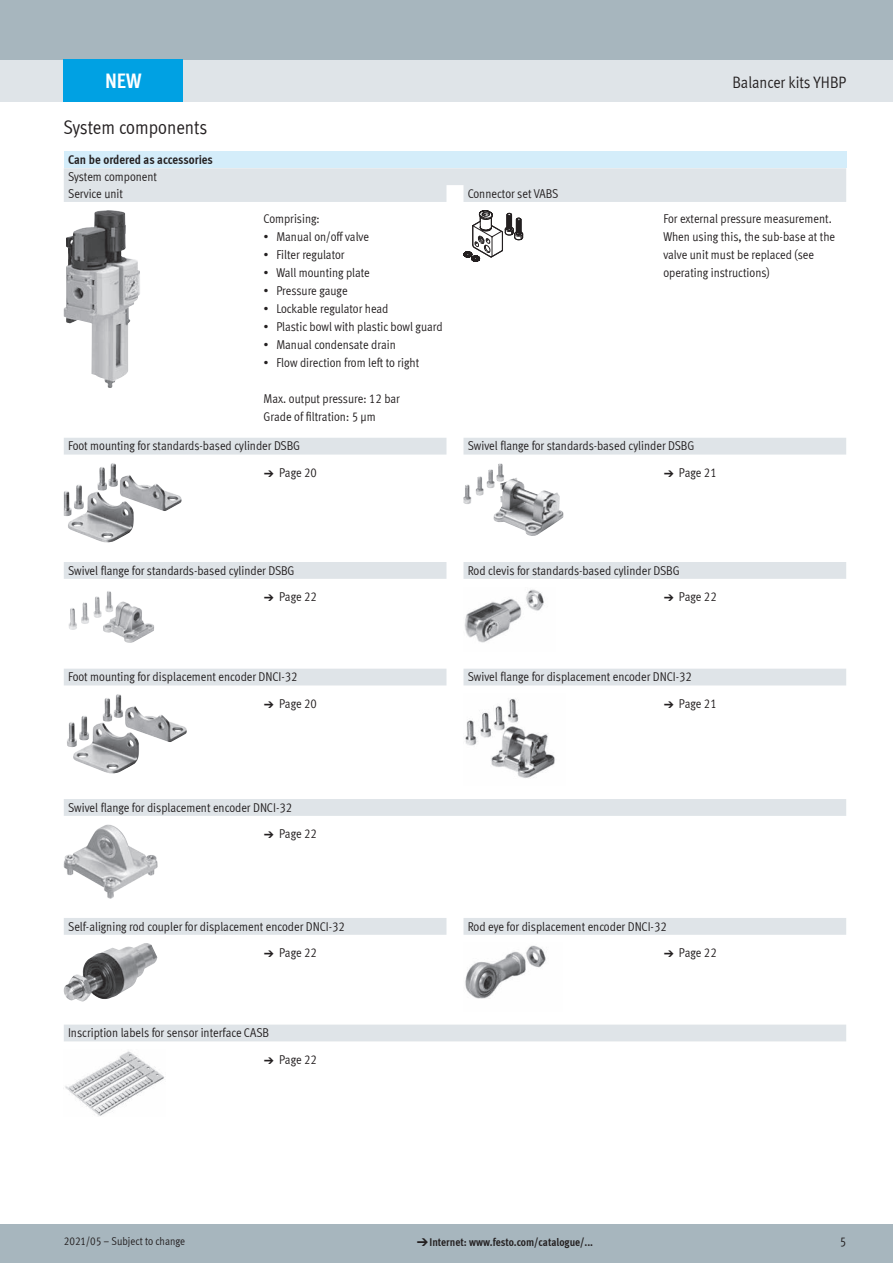
<style>
.page{position:relative;width:893px;height:1263px;background:#fff}
.page>*{position:absolute;margin:0;border:0;box-sizing:border-box;transform-origin:0 0}
.t1{font:700 21px "Meta Cond LF";color:#fff}
.t2{font:19.5px "Meta Cond LF";color:#231f20}
.t3{font:16.5px "Meta Cond LF";color:#231f20}
.t4{font:12.75px/18px "Meta Cond LF";color:#231f20}
.t5{font:700 12.75px "Meta Cond LF";color:#231f20}
.t6{font:700 11.25px "Meta Cond LF";color:#231f20}
.t7{font:11.25px "Meta Cond LF";color:#231f20}
.s1{font-family:"Meto Pict 182"}
.s2{font-family:"Meto Pict 182";font-weight:400}
</style>
<div class="page">
<div style="left:0;top:1225px;width:893px;height:38px;background:#a7b6be"></div>
<div style="left:0;top:60px;width:893px;height:42px;background:#dfe4e8"></div>
<div style="left:0;top:0;width:893px;height:60px;background:#a7b6be"></div>
<div style="left:64px;top:151px;width:782px;height:17px;background:#d4edfa"></div>
<div style="left:64px;top:168px;width:782px;height:34px;background:#dfe4e8"></div>
<img style="left:64px;top:210px;width:70px;height:178px">
<svg style="left:463px;top:210px;width:60px;height:52px"></svg>
<svg style="left:64px;top:438px;width:782px;height:17px;background:#e0e5e9"></svg>
<img style="left:97px;top:463px;width:85px;height:48px">
<img style="left:476px;top:463px;width:29px;height:33px">
<div style="left:64px;top:562px;width:782px;height:17px;background:#dfe4e8"></div>
<img style="left:93px;top:591px;width:27px;height:31px">
<img style="left:464px;top:589px;width:80px;height:54px">
<div style="left:64px;top:669px;width:782px;height:16px;background:#dfe4e8"></div>
<img style="left:103px;top:694px;width:84px;height:48px">
<img style="left:465px;top:699px;width:90px;height:79px">
<div style="left:64px;top:799px;width:782px;height:17px;background:#dfe4e8"></div>
<img style="left:64px;top:824px;width:93px;height:75px">
<div style="left:64px;top:918px;width:782px;height:17px;background:#dfe4e8"></div>
<img style="left:64px;top:943px;width:93px;height:58px">
<img style="left:465px;top:945px;width:81px;height:54px">
<div style="left:64px;top:1024px;width:782px;height:17px;background:#dfe4e8"></div>
<img style="left:65px;top:1051px;width:99px;height:65px">
<div style="left:64px;top:60px;width:119px;height:42px;background:#00a1e3"></div>
<h1 class="t1" style="left:105px;top:67px;width:38px">NEW</h1>
<h2 class="t2" style="left:63px;top:116px;width:146px">System components</h2>
<p class="t5" style="left:68px;top:151px;width:146px">Can be ordered as accessories</p>
<p class="t4" style="left:68px;top:168px;width:91px;line-height:16.8px">System component<br>Service unit</p>
<p class="t4" style="left:264px;top:209px;width:57px">Comprising:</p>
<p class="t4" style="left:264px;top:227px;width:107px">• Manual on/off valve</p>
<p class="t4" style="left:264px;top:245px;width:83px">• Filter regulator</p>
<p class="t4" style="left:264px;top:263px;width:108px">• Wall mounting plate</p>
<p class="t4" style="left:264px;top:281px;width:85px">• Pressure gauge</p>
<p class="t4" style="left:264px;top:299px;width:126px">• Lockable regulator head</p>
<p class="t4" style="left:264px;top:317px;width:180px">• Plastic bowl with plastic bowl guard</p>
<p class="t4" style="left:264px;top:335px;width:134px">• Manual condensate drain</p>
<p class="t4" style="left:264px;top:353px;width:157px">• Flow direction from left to right</p>
<p class="t4" style="left:264px;top:389px;width:138px">Max. output pressure: 12 bar<br>Grade of filtration: 5 µm</p>
<p class="t4" style="left:468px;top:184px;width:92px">Connector set VABS</p>
<p class="t3" style="left:732px;top:72px;width:115px">Balancer kits YHBP</p>
<p class="t4" style="left:663px;top:209px;width:173px">For external pressure measurement.<br>When using this, the sub-base at the valve unit must be replaced (see operating instructions)</p>
<p class="t4" style="left:68px;top:436px;width:234px">Foot mounting for standards-based cylinder DSBG</p>
<p class="t4" style="left:468px;top:436px;width:228px">Swivel flange for standards-based cylinder DSBG</p>
<p class="t4" style="left:264px;top:463px;width:55px"><span class="s1">a</span> Page 20</p>
<p class="t4" style="left:663px;top:463px;width:55px"><span class="s1">a</span> Page 21</p>
<p class="t4" style="left:68px;top:561px;width:228px">Swivel flange for standards-based cylinder DSBG</p>
<p class="t4" style="left:468px;top:561px;width:213px">Rod clevis for standards-based cylinder DSBG</p>
<p class="t4" style="left:264px;top:587px;width:55px"><span class="s1">a</span> Page 22</p>
<p class="t4" style="left:663px;top:587px;width:55px"><span class="s1">a</span> Page 22</p>
<p class="t4" style="left:68px;top:667px;width:231px">Foot mounting for displacement encoder DNCI-32</p>
<p class="t4" style="left:468px;top:667px;width:226px">Swivel flange for displacement encoder DNCI-32</p>
<p class="t4" style="left:264px;top:694px;width:55px"><span class="s1">a</span> Page 20</p>
<p class="t4" style="left:663px;top:694px;width:55px"><span class="s1">a</span> Page 21</p>
<p class="t4" style="left:264px;top:794px;width:55px;line-height:26.4px;text-indent:-196px">Swivel flange for displacement encoder DNCI-32<br><span class="s1">a</span> Page 22</p>
<p class="t4" style="left:68px;top:917px;width:278px">Self-aligning rod coupler for displacement encoder DNCI-32</p>
<p class="t4" style="left:468px;top:917px;width:201px">Rod eye for displacement encoder DNCI-32</p>
<p class="t4" style="left:264px;top:943px;width:55px"><span class="s1">a</span> Page 22</p>
<p class="t4" style="left:663px;top:943px;width:55px"><span class="s1">a</span> Page 22</p>
<p class="t4" style="left:264px;top:1019px;width:55px;line-height:26.4px;text-indent:-196px">Inscription labels for sensor interface CASB<br><span class="s1">a</span> Page 22</p>
<p class="t7" style="left:64px;top:1234px;width:123px">2021/05 – Subject to change</p>
<p class="t6" style="left:417px;top:1235px;width:178px"><span class="s2">d</span>Internet: www.festo.com/catalogue/...</p>
<p class="t4" style="left:840px;top:1232px;width:8px">5</p>
</div>
